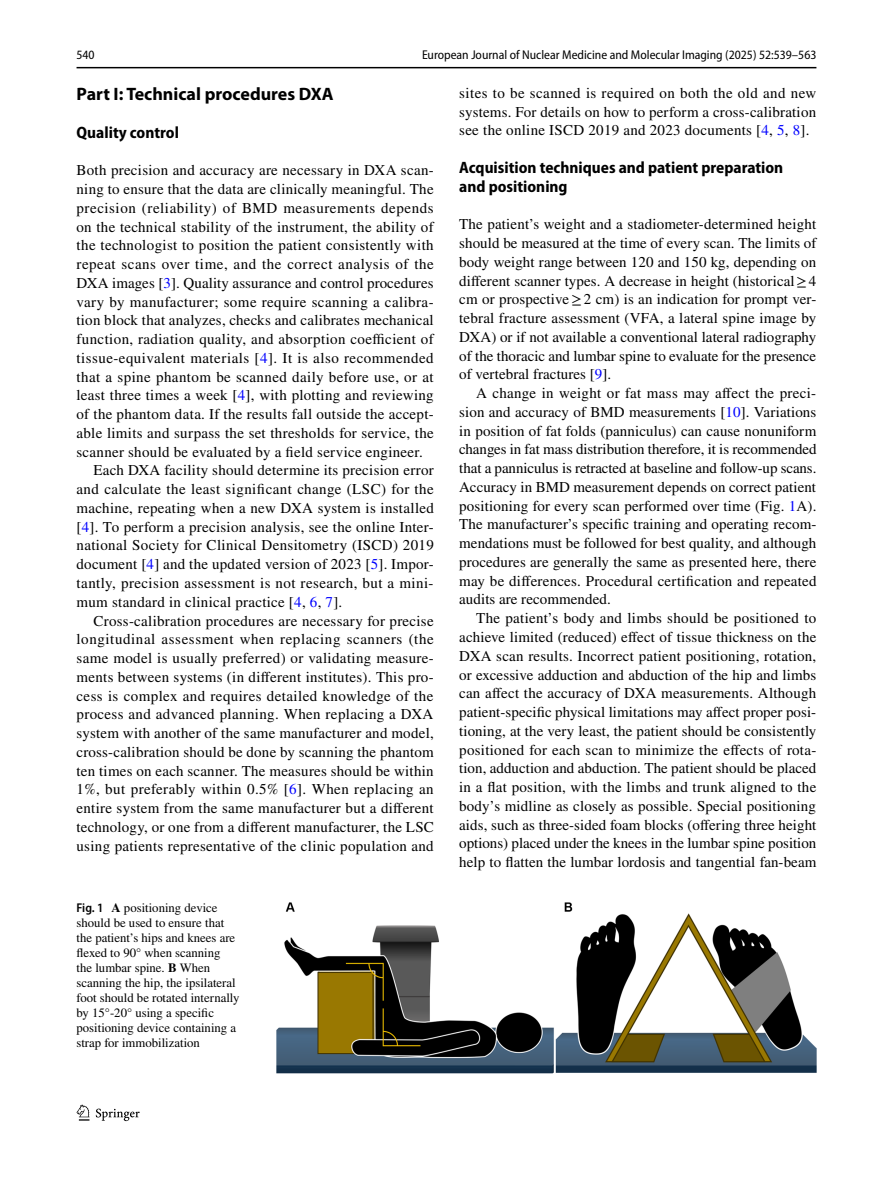
<style>
.page{position:relative;width:893px;height:1187px;background:#fff}
.page>*{position:absolute;margin:0;border:0;box-sizing:border-box;transform-origin:0 0}
.t1{font:700 18px "Myriad Pro";color:#000}
.t2{font:700 semi-condensed 16.5px/18.8px "Myriad Pro";color:#000}
.t3{font:15px/18.8px "STIX";letter-spacing:.02em;color:#000;text-align:justify}
.t4{font:15px "STIX";letter-spacing:.04em;color:#000}
.t5{font:12.75px/15px "STIX";color:#000}
.t6{font:semi-condensed 12.75px "Myriad Pro";color:#000}
.s1{color:#00f}
.s2{font-family:"Myriad Pro";font-weight:600;font-stretch:semi-condensed}
.s3{font-weight:700}
</style>
<div class="page">
<hr style="left:77px;top:67px;width:739px;height:1px;background:#000">
<svg style="left:77px;top:1104px;width:12px;height:16px"></svg>
<svg style="left:96px;top:1108px;width:44px;height:12px"></svg>
<img style="left:276px;top:902px;width:540px;height:171px">
<p class="t6" style="left:77px;top:48px;width:20px">540</p>
<p class="t6" style="left:422px;top:48px;width:396px">European Journal of Nuclear Medicine and Molecular Imaging (2025) 52:539–563</p>
<p class="t1" style="left:77px;top:82px;width:258px">Part I: Technical procedures DXA</p>
<p class="t2" style="left:77px;top:123px;width:104px">Quality control</p>
<p class="t3" style="left:77px;top:162px;width:359px">Both precision and accuracy are necessary in DXA scan-</p>
<p class="t3" style="left:77px;top:180px;width:359px">ning to ensure that the data are clinically meaningful. The</p>
<p class="t3" style="left:77px;top:199px;width:359px">precision (reliability) of BMD measurements depends</p>
<p class="t3" style="left:77px;top:218px;width:359px">on the technical stability of the instrument, the ability of</p>
<p class="t3" style="left:77px;top:237px;width:359px">the technologist to position the patient consistently with</p>
<p class="t3" style="left:77px;top:255px;width:359px">repeat scans over time, and the correct analysis of the</p>
<p class="t3" style="left:77px;top:274px;width:359px">DXA images [<span class="s1">3</span>]. Quality assurance and control procedures</p>
<p class="t3" style="left:77px;top:293px;width:359px">vary by manufacturer; some require scanning a calibra-</p>
<p class="t3" style="left:77px;top:312px;width:359px">tion block that analyzes, checks and calibrates mechanical</p>
<p class="t3" style="left:77px;top:330px;width:359px">function, radiation quality, and absorption coefficient of</p>
<p class="t3" style="left:77px;top:349px;width:359px">tissue-equivalent materials [<span class="s1">4</span>]. It is also recommended</p>
<p class="t3" style="left:77px;top:368px;width:359px">that a spine phantom be scanned daily before use, or at</p>
<p class="t3" style="left:77px;top:387px;width:359px">least three times a week [<span class="s1">4</span>], with plotting and reviewing</p>
<p class="t3" style="left:77px;top:405px;width:359px">of the phantom data. If the results fall outside the accept-</p>
<p class="t3" style="left:77px;top:424px;width:359px">able limits and surpass the set thresholds for service, the</p>
<p class="t3" style="left:77px;top:443px;width:348px">scanner should be evaluated by a field service engineer.</p>
<p class="t3" style="left:94px;top:462px;width:342px">Each DXA facility should determine its precision error</p>
<p class="t3" style="left:77px;top:480px;width:359px">and calculate the least significant change (LSC) for the</p>
<p class="t3" style="left:77px;top:499px;width:359px">machine, repeating when a new DXA system is installed</p>
<p class="t3" style="left:77px;top:518px;width:359px">[<span class="s1">4</span>]. To perform a precision analysis, see the online Inter-</p>
<p class="t3" style="left:77px;top:537px;width:359px">national Society for Clinical Densitometry (ISCD) 2019</p>
<p class="t3" style="left:77px;top:555px;width:359px">document [<span class="s1">4</span>] and the updated version of 2023 [<span class="s1">5</span>]. Impor-</p>
<p class="t3" style="left:77px;top:574px;width:359px">tantly, precision assessment is not research, but a mini-</p>
<p class="t3" style="left:77px;top:593px;width:267px">mum standard in clinical practice [<span class="s1">4</span>, <span class="s1">6</span>, <span class="s1">7</span>].</p>
<p class="t3" style="left:94px;top:612px;width:342px">Cross-calibration procedures are necessary for precise</p>
<p class="t4" style="left:77px;top:629px;width:359px">longitudinal assessment when replacing scanners (the</p>
<p class="t3" style="left:77px;top:649px;width:359px">same model is usually preferred) or validating measure-</p>
<p class="t3" style="left:77px;top:668px;width:359px">ments between systems (in different institutes). This pro-</p>
<p class="t3" style="left:77px;top:687px;width:359px">cess is complex and requires detailed knowledge of the</p>
<p class="t3" style="left:77px;top:705px;width:358px">process and advanced planning. When replacing a DXA</p>
<p class="t3" style="left:77px;top:724px;width:359px">system with another of the same manufacturer and model,</p>
<p class="t3" style="left:77px;top:743px;width:359px">cross-calibration should be done by scanning the phantom</p>
<p class="t3" style="left:77px;top:762px;width:359px">ten times on each scanner. The measures should be within</p>
<p class="t3" style="left:77px;top:780px;width:359px">1%, but preferably within 0.5% [<span class="s1">6</span>]. When replacing an</p>
<p class="t3" style="left:77px;top:799px;width:359px">entire system from the same manufacturer but a different</p>
<p class="t3" style="left:77px;top:818px;width:359px">technology, or one from a different manufacturer, the LSC</p>
<p class="t3" style="left:77px;top:837px;width:359px">using patients representative of the clinic population and</p>
<p class="t3" style="left:459px;top:84px;width:359px">sites to be scanned is required on both the old and new systems. For details on how to perform a cross-calibration see the online ISCD 2019 and 2023 documents [<span class="s1">4</span>, <span class="s1">5</span>, <span class="s1">8</span>].</p>
<p class="t2" style="left:459px;top:158px;width:326px">Acquisition techniques and patient preparation and positioning</p>
<p class="t3" style="left:459px;top:216px;width:359px">The patient’s weight and a stadiometer-determined height should be measured at the time of every scan. The limits of body weight range between 120 and 150 kg, depending on different scanner types. A decrease in height (historical≥4 cm or prospective≥2 cm) is an indication for prompt ver&shy;tebral fracture assessment (VFA, a lateral spine image by DXA) or if not available a conventional lateral radiography of the thoracic and lumbar spine to evaluate for the presence of vertebral fractures [<span class="s1">9</span>].</p>
<p class="t3" style="left:459px;top:384px;width:359px;text-indent:17px">A change in weight or fat mass may affect the preci&shy;sion and accuracy of BMD measurements [<span class="s1">10</span>]. Variations in position of fat folds (panniculus) can cause nonuniform changes in fat mass distribution therefore, it is recommended that a panniculus is retracted at baseline and follow-up scans.<br>Accuracy in BMD measurement depends on correct patient positioning for every scan performed over time (Fig. <span class="s1">1</span>A).<br>The manufacturer’s specific training and operating recom&shy;mendations must be followed for best quality, and although procedures are generally the same as presented here, there may be differences. Procedural certification and repeated audits are recommended.</p>
<p class="t3" style="left:459px;top:609px;width:359px;text-indent:17px">The patient’s body and limbs should be positioned to achieve limited (reduced) effect of tissue thickness on the DXA scan results. Incorrect patient positioning, rotation, or excessive adduction and abduction of the hip and limbs can affect the accuracy of DXA measurements. Although patient-specific physical limitations may affect proper posi&shy;tioning, at the very least, the patient should be consistently positioned for each scan to minimize the effects of rota&shy;tion, adduction and abduction. The patient should be placed in a flat position, with the limbs and trunk aligned to the body’s midline as closely as possible. Special positioning aids, such as three-sided foam blocks (offering three height options) placed under the knees in the lumbar spine position help to flatten the lumbar lordosis and tangential fan-beam</p>
<p class="t5" style="left:77px;top:900px;width:165px"><span class="s2">Fig. 1</span> <span class="s3">A</span> positioning device should be used to ensure that the patient’s hips and knees are flexed to 90° when scanning<br>the lumbar spine. <span class="s3">B</span> When scanning the hip, the ipsilateral foot should be rotated internally by 15°-20° using a specific positioning device containing a strap for immobilization</p>
</div>
